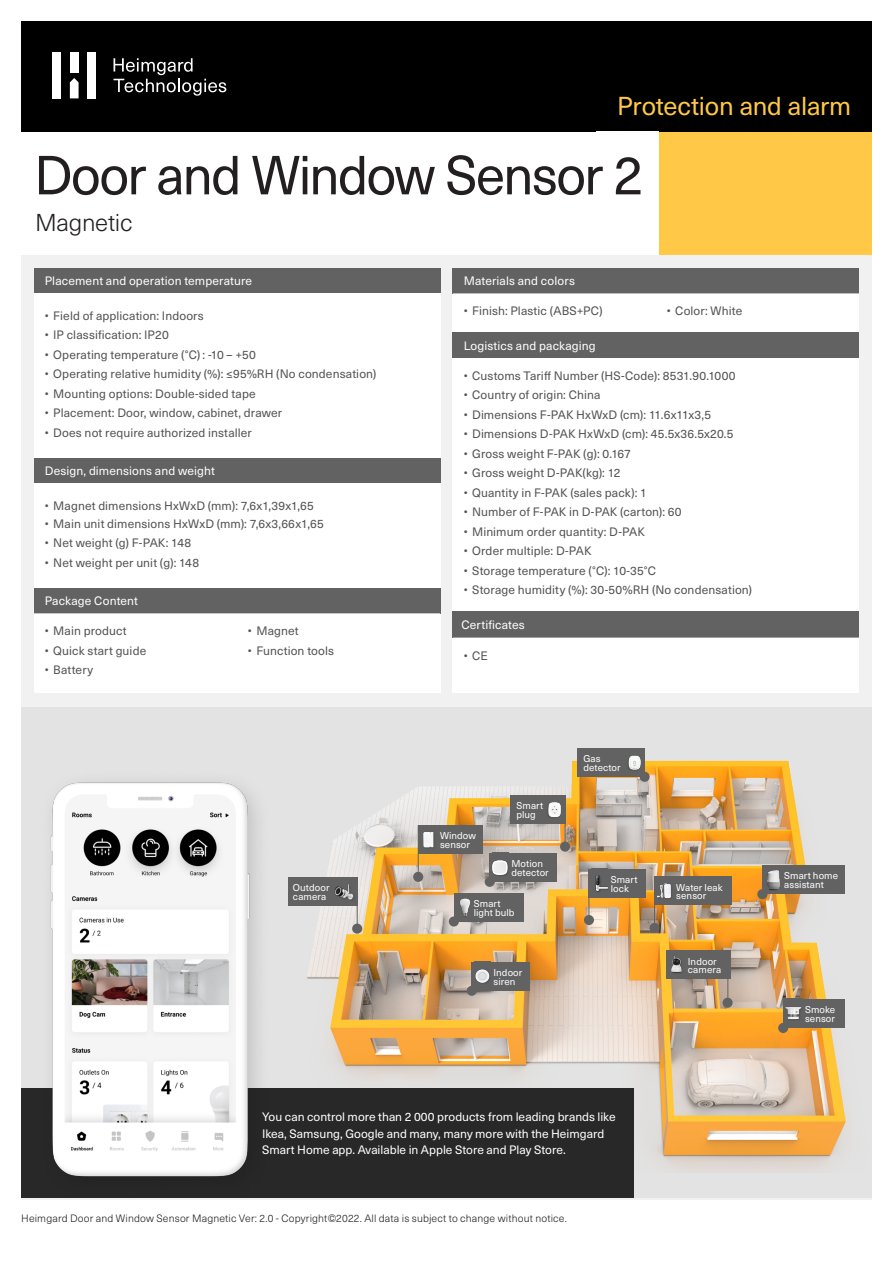
<style>
.page{position:relative;width:893px;height:1263px;background:#fff}
.page>*{position:absolute;margin:0;border:0;box-sizing:border-box;transform-origin:0 0}
.H1_Product_Name{font:54px "Neue Haas Unica W1 G";letter-spacing:-.035em;color:#231f20}
.t1{font:25.5px "Neue Haas Unica W1 G";letter-spacing:-.01em;color:#ffc846}
.H2_Product_descripti{font:300 24px "Neue Haas Unica W1 G";letter-spacing:-.01em;color:#231f20}
.t2{font:12px "Neue Haas Unica W1 G";letter-spacing:.01em;color:#535353}
.Illustration_tag_tex{font:12px/16.5px "Neue Haas Unica W1 G";color:#fff}
.Table_head_black{font:12px "Neue Haas Unica W1 G";letter-spacing:.01em;color:#fff}
.t3{font:300 10.5px "Neue Haas Unica W1 G";letter-spacing:.015em;color:#231f20}
.Illustration_tag_tex-2{font:9.75px/8.9px "Neue Haas Unica W1 G";letter-spacing:.005em;color:#fff}
</style>
<div class="page">
<div style="left:621px;top:132px;width:251px;height:123px;background:#ffc846"></div>
<div style="left:21px;top:21px;width:851px;height:111px;background:#000"></div>
<svg style="left:114px;top:58px;width:112px;height:38px"></svg>
<div style="left:52px;top:52px;width:9px;height:46px;background:#fff"></div>
<div style="left:70px;top:52px;width:9px;height:20px;background:#fff"></div>
<svg style="left:70px;top:78px;width:9px;height:20px"></svg>
<div style="left:87px;top:52px;width:9px;height:46px;background:#fff"></div>
<div style="left:21px;top:255px;width:851px;height:944px;background:#f1f1f1"></div>
<div style="left:453px;top:268px;width:406px;height:424px;background:#fff"></div>
<div style="left:453px;top:268px;width:406px;height:25px;background:#626262"></div>
<svg style="left:453px;top:293px;width:406px;height:1px"></svg>
<div style="left:453px;top:332px;width:406px;height:26px;background:#626262"></div>
<div style="left:453px;top:611px;width:406px;height:27px;background:#626262"></div>
<div style="left:34px;top:268px;width:406px;height:25px;background:#626262"></div>
<div style="left:34px;top:293px;width:406px;height:165px;background:#fff"></div>
<div style="left:34px;top:458px;width:406px;height:25px;background:#626262"></div>
<div style="left:34px;top:483px;width:406px;height:105px;background:#fff"></div>
<div style="left:34px;top:588px;width:406px;height:25px;background:#626262"></div>
<div style="left:34px;top:613px;width:406px;height:78px;background:#fff"></div>
<div style="left:21px;top:707px;width:851px;height:491px;background:#e3e3e3"></div>
<img style="left:307px;top:760px;width:539px;height:411px">
<hr style="left:654px;top:876px;width:1px;height:53px;background:#626262">
<div style="left:654px;top:876px;width:77px;height:29px;background:#626262"></div>
<div style="left:649px;top:923px;width:11px;height:10px;background:#626262;border-radius:50%"></div>
<img style="left:657px;top:883px;width:15px;height:16px">
<div style="left:783px;top:999px;width:61px;height:29px;background:#626262"></div>
<div style="left:778px;top:1023px;width:10px;height:10px;background:#626262;border-radius:50%"></div>
<img style="left:786px;top:1007px;width:16px;height:13px">
<div style="left:577px;top:748px;width:68px;height:29px;background:#626262"></div>
<div style="left:640px;top:772px;width:10px;height:10px;background:#626262;border-radius:50%"></div>
<img style="left:628px;top:755px;width:13px;height:15px">
<hr style="left:357px;top:877px;width:1px;height:52px;background:#626262">
<div style="left:288px;top:877px;width:69px;height:29px;background:#626262"></div>
<div style="left:352px;top:923px;width:10px;height:11px;background:#626262;border-radius:50%"></div>
<img style="left:334px;top:884px;width:20px;height:16px">
<hr style="left:589px;top:868px;width:1px;height:53px;background:#626262">
<div style="left:589px;top:868px;width:57px;height:29px;background:#626262"></div>
<div style="left:584px;top:915px;width:10px;height:10px;background:#626262;border-radius:50%"></div>
<img style="left:595px;top:875px;width:13px;height:17px">
<hr style="left:565px;top:795px;width:1px;height:52px;background:#626262">
<div style="left:510px;top:795px;width:55px;height:29px;background:#626262"></div>
<div style="left:560px;top:841px;width:10px;height:11px;background:#626262;border-radius:50%"></div>
<img style="left:548px;top:802px;width:13px;height:16px">
<hr style="left:418px;top:825px;width:1px;height:53px;background:#626262">
<div style="left:418px;top:825px;width:65px;height:29px;background:#626262"></div>
<div style="left:413px;top:872px;width:10px;height:10px;background:#626262;border-radius:50%"></div>
<img style="left:423px;top:832px;width:11px;height:16px">
<div style="left:489px;top:853px;width:68px;height:29px;background:#626262"></div>
<div style="left:485px;top:877px;width:10px;height:10px;background:#626262;border-radius:50%"></div>
<img style="left:492px;top:860px;width:16px;height:16px">
<div style="left:454px;top:892px;width:69px;height:29px;background:#626262"></div>
<div style="left:449px;top:916px;width:10px;height:10px;background:#626262;border-radius:50%"></div>
<img style="left:460px;top:898px;width:10px;height:19px">
<div style="left:762px;top:865px;width:82px;height:29px;background:#626262"></div>
<div style="left:757px;top:889px;width:10px;height:10px;background:#626262;border-radius:50%"></div>
<img style="left:767px;top:870px;width:13px;height:20px">
<div style="left:471px;top:962px;width:59px;height:29px;background:#626262"></div>
<div style="left:467px;top:986px;width:10px;height:10px;background:#626262;border-radius:50%"></div>
<img style="left:475px;top:969px;width:15px;height:15px">
<div style="left:666px;top:950px;width:64px;height:29px;background:#626262"></div>
<div style="left:722px;top:998px;width:11px;height:10px;background:#626262;border-radius:50%"></div>
<img style="left:671px;top:956px;width:11px;height:17px">
<hr style="left:728px;top:951px;width:1px;height:52px;background:#626262">
<div style="left:22px;top:1088px;width:612px;height:110px;background:#282828"></div>
<img style="left:50px;top:782px;width:207px;height:395px">
<div style="left:596px;top:132px;width:63px;height:123px;background:#fff"></div>
<h2 class="t1" style="left:617px;top:87px;width:236px">Protection and alarm</h2>
<p class="H1_Product_Name" style="left:34px;top:135px;width:611px">Door and Window Sensor 2</p>
<p class="H2_Product_descripti" style="left:35px;top:205px;width:99px">Magnetic</p>
<p class="Table_head_black" style="left:45px;top:272px;width:209px">Placement and operation temperature</p>
<p class="t2" style="left:45px;top:306px;width:161px">• Field of application: Indoors</p>
<p class="t2" style="left:45px;top:326px;width:125px">• IP classification: IP20</p>
<p class="t2" style="left:45px;top:345px;width:212px">• Operating temperature (°C) : -10 – +50</p>
<p class="t2" style="left:45px;top:365px;width:333px">• Operating relative humidity (%): ≤95%RH (No condensation)</p>
<p class="t2" style="left:45px;top:384px;width:212px">• Mounting options: Double-sided tape</p>
<p class="t2" style="left:45px;top:404px;width:239px">• Placement: Door, window, cabinet, drawer</p>
<p class="t2" style="left:45px;top:423px;width:209px">• Does not require authorized installer</p>
<p class="Table_head_black" style="left:45px;top:462px;width:172px">Design, dimensions and weight</p>
<p class="t2" style="left:45px;top:496px;width:271px">• Magnet dimensions HxWxD (mm): 7,6x1,39x1,65</p>
<p class="t2" style="left:45px;top:514px;width:281px">• Main unit dimensions HxWxD (mm): 7,6x3,66x1,65</p>
<p class="t2" style="left:45px;top:534px;width:148px">• Net weight (g) F-PAK: 148</p>
<p class="t2" style="left:45px;top:553px;width:156px">• Net weight per unit (g): 148</p>
<p class="Table_head_black" style="left:45px;top:592px;width:95px">Package Content</p>
<p class="t2" style="left:45px;top:622px;width:83px">• Main product</p>
<p class="t2" style="left:45px;top:642px;width:103px">• Quick start guide</p>
<p class="t2" style="left:45px;top:661px;width:50px">• Battery</p>
<p class="t2" style="left:248px;top:622px;width:52px">• Magnet</p>
<p class="t2" style="left:248px;top:642px;width:88px">• Function tools</p>
<p class="Illustration_tag_tex-2" style="left:293px;top:883px;width:38px">Outdoor</p>
<p class="Illustration_tag_tex-2" style="left:293px;top:892px;width:35px">camera</p>
<p class="Table_head_black" style="left:464px;top:272px;width:113px">Materials and colors</p>
<p class="t2" style="left:464px;top:302px;width:140px">• Finish: Plastic (ABS+PC)</p>
<p class="t2" style="left:667px;top:302px;width:77px">• Color: White</p>
<p class="Table_head_black" style="left:464px;top:337px;width:133px">Logistics and packaging</p>
<p class="t2" style="left:464px;top:367px;width:273px">• Customs Tariff Number (HS-Code): 8531.90.1000</p>
<p class="t2" style="left:464px;top:386px;width:138px">• Country of origin: China</p>
<p class="t2" style="left:464px;top:406px;width:249px">• Dimensions F-PAK HxWxD (cm): 11.6x11x3,5</p>
<p class="t2" style="left:464px;top:425px;width:271px">• Dimensions D-PAK HxWxD (cm): 45.5x36.5x20.5</p>
<p class="t2" style="left:464px;top:445px;width:169px">• Gross weight F-PAK (g): 0.167</p>
<p class="t2" style="left:464px;top:464px;width:158px">• Gross weight D-PAK(kg): 12</p>
<p class="t2" style="left:464px;top:484px;width:185px">• Quantity in F-PAK (sales pack): 1</p>
<p class="t2" style="left:464px;top:503px;width:219px">• Number of F-PAK in D-PAK (carton): 60</p>
<p class="t2" style="left:464px;top:523px;width:183px">• Minimum order quantity: D-PAK</p>
<p class="t2" style="left:464px;top:542px;width:129px">• Order multiple: D-PAK</p>
<p class="t2" style="left:464px;top:562px;width:194px">• Storage temperature (°C): 10-35°C</p>
<p class="t2" style="left:464px;top:581px;width:290px">• Storage humidity (%): 30-50%RH (No condensation)</p>
<p class="Table_head_black" style="left:461px;top:616px;width:65px">Certificates</p>
<p class="t2" style="left:464px;top:647px;width:26px">• CE</p>
<p class="Illustration_tag_tex-2" style="left:440px;top:831px;width:37px">Window</p>
<p class="Illustration_tag_tex-2" style="left:440px;top:840px;width:32px">sensor</p>
<p class="Illustration_tag_tex-2" style="left:516px;top:801px;width:28px">Smart</p>
<p class="Illustration_tag_tex-2" style="left:516px;top:810px;width:21px">plug</p>
<p class="Illustration_tag_tex-2" style="left:511px;top:858px;width:33px">Motion</p>
<p class="Illustration_tag_tex-2" style="left:511px;top:867px;width:39px">detector</p>
<p class="Illustration_tag_tex-2" style="left:474px;top:898px;width:28px">Smart</p>
<p class="Illustration_tag_tex-2" style="left:474px;top:907px;width:42px">light bulb</p>
<p class="Illustration_tag_tex-2" style="left:494px;top:967px;width:30px">Indoor</p>
<p class="Illustration_tag_tex-2" style="left:494px;top:976px;width:23px">siren</p>
<p class="Illustration_tag_tex-2" style="left:583px;top:754px;width:19px">Gas</p>
<p class="Illustration_tag_tex-2" style="left:583px;top:763px;width:39px">detector</p>
<p class="Illustration_tag_tex-2" style="left:611px;top:874px;width:28px">Smart</p>
<p class="Illustration_tag_tex-2" style="left:611px;top:883px;width:20px">lock</p>
<p class="Illustration_tag_tex-2" style="left:676px;top:882px;width:48px">Water leak sensor</p>
<p class="Illustration_tag_tex-2" style="left:688px;top:956px;width:30px">Indoor</p>
<p class="Illustration_tag_tex-2" style="left:688px;top:965px;width:35px">camera</p>
<p class="Illustration_tag_tex-2" style="left:784px;top:871px;width:55px">Smart home assistant</p>
<p class="Illustration_tag_tex-2" style="left:805px;top:1004px;width:32px">Smoke sensor</p>
<p class="Illustration_tag_tex" style="left:262px;top:1108px;width:355px">You can control more than 2 000 products from leading brands like<br>Ikea, Samsung, Google and many, many more with the Heimgard<br>Smart Home app. Available in Apple Store and Play Store.</p>
<p class="t3" style="left:21px;top:1211px;width:547px">Heimgard Door and Window Sensor Magnetic Ver: 2.0 - Copyright©2022. All data is subject to change without notice.</p>
</div>
